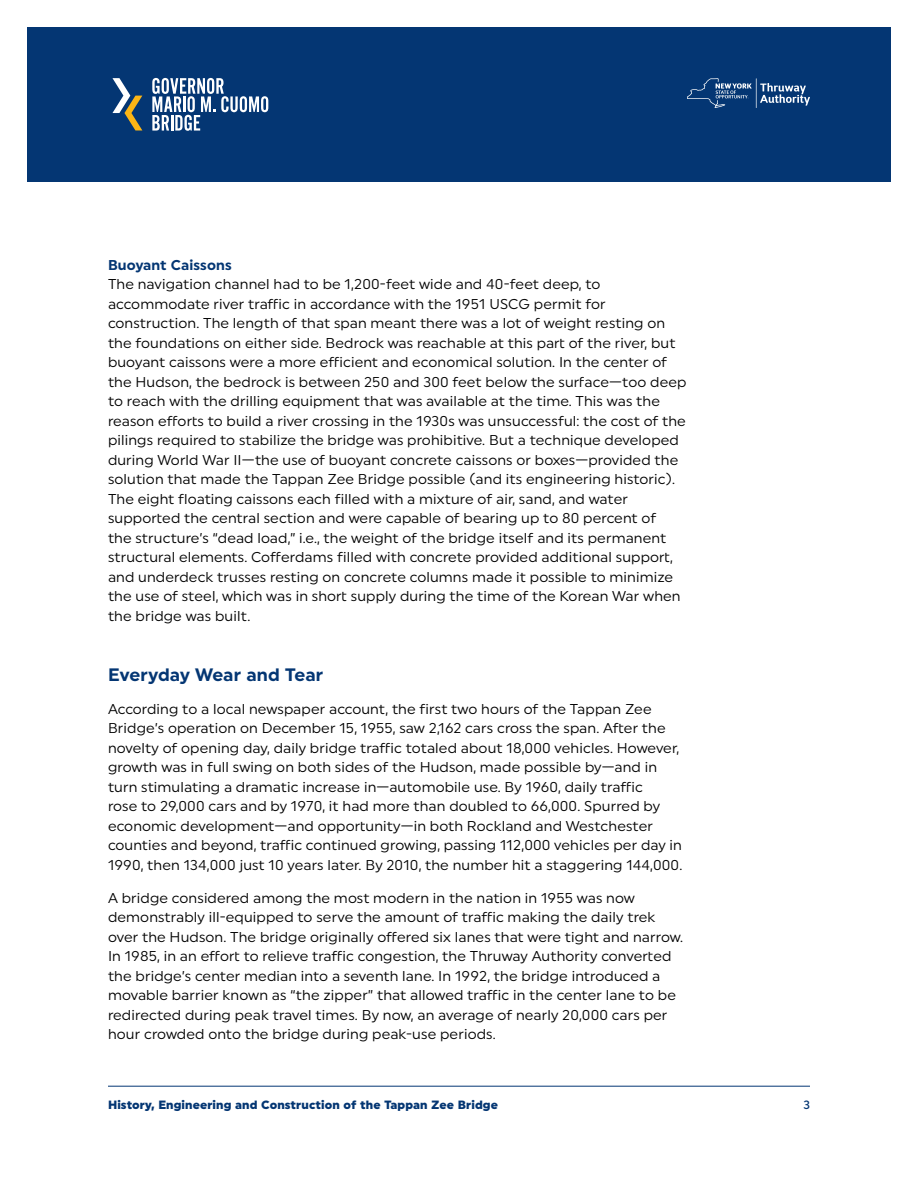
<style>
.page{position:relative;width:918px;height:1188px;background:#fff}
.page>*{position:absolute;margin:0;border:0;box-sizing:border-box;transform-origin:0 0}
.t1{font:700 18px "Uniform";letter-spacing:.01em;color:#043673}
.t2{font:14.25px/19.5px "Uniform";letter-spacing:.01em;color:#000}
.t3{font:700 14.25px "Uniform";letter-spacing:.01em;color:#043673}
.t4{font:900 12px "Uniform";letter-spacing:.01em;color:#043673}
.t5{font:500 12px "Uniform";color:#043673}
</style>
<div class="page">
<div style="left:27px;top:27px;width:864px;height:154px;background:#043673"></div>
<hr style="left:108px;top:1086px;width:702px;height:1px;background:#043673">
<svg style="left:152px;top:78px;width:116px;height:53px"></svg>
<svg style="left:112px;top:78px;width:30px;height:52px"></svg>
<svg style="left:687px;top:78px;width:123px;height:30px"></svg>
<p class="t3" style="left:108px;top:256px;width:125px">Buoyant Caissons</p>
<p class="t2" style="left:108px;top:274px;width:580px">The navigation channel had to be 1,200-feet wide and 40-feet deep, to accommodate river traffic in accordance with the 1951 USCG permit for construction. The length of that span meant there was a lot of weight resting on the foundations on either side. Bedrock was reachable at this part of the river, but buoyant caissons were a more efficient and economical solution. In the center of the Hudson, the bedrock is between 250 and 300 feet below the surface—too deep to reach with the drilling equipment that was available at the time. This was the reason efforts to build a river crossing in the 1930s was unsuccessful: the cost of the pilings required to stabilize the bridge was prohibitive. But a technique developed during World War II—the use of buoyant concrete caissons or boxes—provided the solution that made the Tappan Zee Bridge possible (and its engineering historic).<br>The eight floating caissons each filled with a mixture of air, sand, and water supported the central section and were capable of bearing up to 80 percent of<br>the structure’s “dead load,” i.e., the weight of the bridge itself and its permanent structural elements. Cofferdams filled with concrete provided additional support, and underdeck trusses resting on concrete columns made it possible to minimize the use of steel, which was in short supply during the time of the Korean War when the bridge was built.</p>
<p class="t1" style="left:108px;top:664px;width:217px">Everyday Wear and Tear</p>
<p class="t2" style="left:108px;top:699px;width:576px">According to a local newspaper account, the first two hours of the Tappan Zee Bridge’s operation on December 15, 1955, saw 2,162 cars cross the span. After the novelty of opening day, daily bridge traffic totaled about 18,000 vehicles. However, growth was in full swing on both sides of the Hudson, made possible by—and in turn stimulating a dramatic increase in—automobile use. By 1960, daily traffic<br>rose to 29,000 cars and by 1970, it had more than doubled to 66,000. Spurred by economic development—and opportunity—in both Rockland and Westchester counties and beyond, traffic continued growing, passing 112,000 vehicles per day in 1990, then 134,000 just 10 years later. By 2010, the number hit a staggering 144,000.</p>
<p class="t2" style="left:108px;top:888px;width:577px">A bridge considered among the most modern in the nation in 1955 was now demonstrably ill-equipped to serve the amount of traffic making the daily trek over the Hudson. The bridge originally offered six lanes that were tight and narrow.<br>In 1985, in an effort to relieve traffic congestion, the Thruway Authority converted the bridge’s center median into a seventh lane. In 1992, the bridge introduced a movable barrier known as “the zipper” that allowed traffic in the center lane to be redirected during peak travel times. By now, an average of nearly 20,000 cars per hour crowded onto the bridge during peak-use periods.</p>
<p class="t4" style="left:108px;top:1098px;width:392px">History, Engineering and Construction of the Tappan Zee Bridge</p>
<p class="t5" style="left:803px;top:1098px;width:8px">3</p>
</div>
